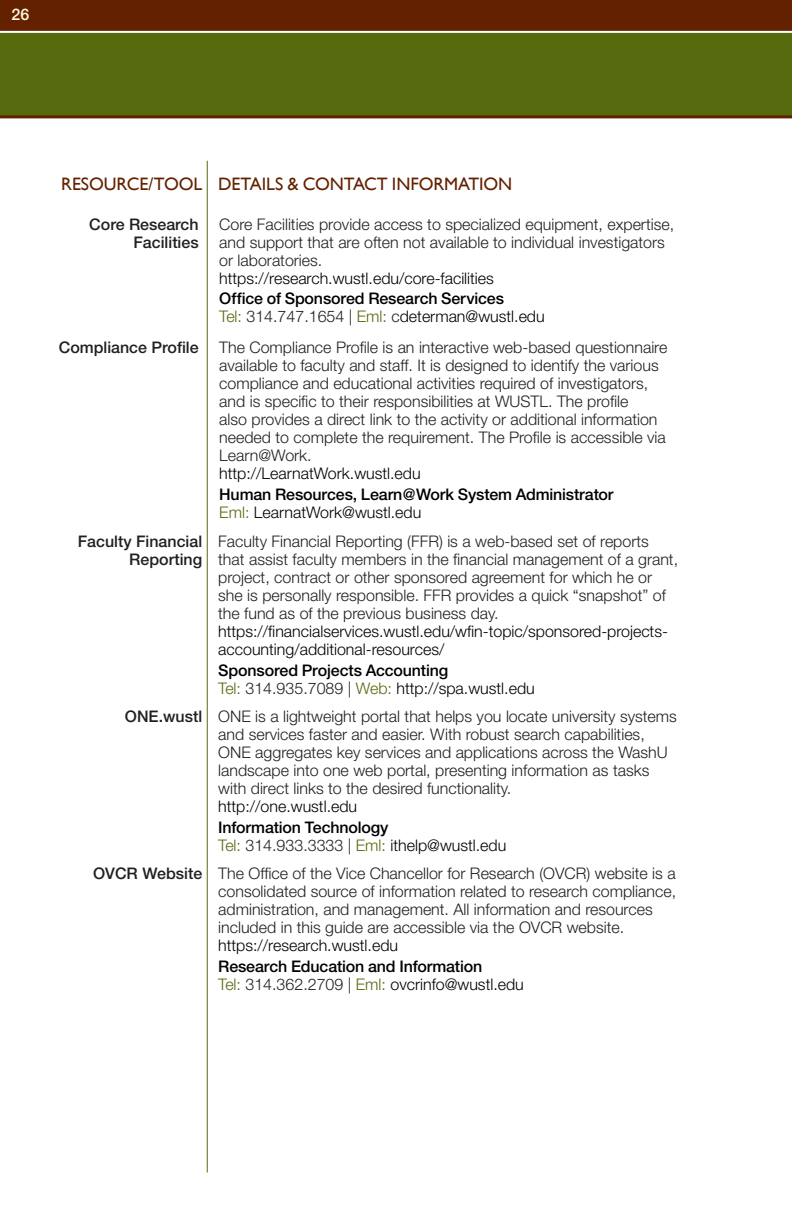
<style>
.page{position:relative;width:792px;height:1224px;background:#fff}
.page>*{position:absolute;margin:0;border:0;box-sizing:border-box;transform-origin:0 0}
.Red_Info_Body_Headli{font:18px "Gill Sans";letter-spacing:-.005em;color:#642100}
.Item_Name__right{font:300 16px/18px "Helvetica Neue";color:#231f20}
.Item_Name__right-2{font:300 16px/18px "Helvetica Neue";color:#000}
.Body_Bold{font:500 16px "Helvetica Neue";letter-spacing:-.01em;color:#000}
.Item_Name__left{font:500 16px/18px "Helvetica Neue";color:#231f20;text-align:right}
.Contact_Bold{font:500 16px "Helvetica Neue";color:#fef8dd}
.s1{color:#556b0e}
.s2{color:#231f20}
</style>
<div class="page">
<div style="left:0;top:0;width:792px;height:72px;background:#642100"></div>
<hr style="left:207px;top:161px;width:1px;height:1011px;background:#556b0e">
<div style="left:0;top:32px;width:792px;height:85px;background:#556b0e"></div>
<hr style="left:0;top:31px;width:792px;height:2px;background:#fff">
<hr style="left:0;top:115px;width:792px;height:3px;background:#642100">
<p class="Contact_Bold" style="left:12px;top:5px;width:19px">26</p>
<p class="Red_Info_Body_Headli" style="left:61px;top:173px;width:142px">RESOURCE/TOOL</p>
<p class="Red_Info_Body_Headli" style="left:218px;top:173px;width:296px">DETAILS &amp; CONTACT INFORMATION</p>
<p class="Item_Name__left" style="left:89px;top:215px;width:111px">Core Research<br>Facilities</p>
<p class="Item_Name__right" style="left:219px;top:215px;width:456px">Core Facilities provide access to specialized equipment, expertise, and support that are often not available to individual investigators or laboratories.</p>
<p class="Item_Name__right-2" style="left:219px;top:269px;width:276px">https://research.wustl.edu/core-facilities</p>
<p class="Body_Bold" style="left:219px;top:289px;width:286px">Office of Sponsored Research Services</p>
<p class="Item_Name__right-2" style="left:219px;top:307px;width:327px"><span class="s1">Tel:</span> <span class="s2">314.747.1654 |</span> <span class="s1">Eml:</span> <span class="s2">c</span>determan@wustl.edu</p>
<p class="Item_Name__left" style="left:59px;top:338px;width:141px">Compliance Profile</p>
<p class="Item_Name__right" style="left:219px;top:338px;width:450px">The Compliance Profile is an interactive web-based questionnaire available to faculty and staff. It is designed to identify the various compliance and educational activities required of investigators, and is specific to their responsibilities at WUSTL. The profile<br>also provides a direct link to the activity or additional information needed to complete the requirement. The Profile is accessible via Learn@Work.</p>
<p class="Item_Name__right-2" style="left:219px;top:464px;width:203px">http://LearnatWork.wustl.edu</p>
<p class="Body_Bold" style="left:219px;top:484px;width:396px">Human Resources, Learn@Work System Administrator</p>
<p class="Item_Name__right-2" style="left:219px;top:502px;width:204px"><span class="s1">Eml:</span> LearnatWork@wustl.edu</p>
<p class="Item_Name__left" style="left:78px;top:532px;width:126px">Faculty Financial<br>Reporting</p>
<p class="Item_Name__right" style="left:218px;top:532px;width:461px">Faculty Financial Reporting (FFR) is a web-based set of reports that assist faculty members in the financial management of a grant, project, contract or other sponsored agreement for which he or she is personally responsible. FFR provides a quick “snapshot” of the fund as of the previous business day.</p>
<p class="Item_Name__right-2" style="left:218px;top:622px;width:451px">https://financialservices.wustl.edu/wfin-topic/sponsored-projects&shy;accounting/additional-resources/</p>
<p class="Body_Bold" style="left:218px;top:660px;width:232px">Sponsored Projects Accounting</p>
<p class="Item_Name__right-2" style="left:218px;top:679px;width:318px"><span class="s1">Tel:</span> <span class="s2">314.935.7089 |</span> <span class="s1">Web:</span> http://spa.wustl.edu</p>
<p class="Item_Name__left" style="left:125px;top:707px;width:79px">ONE.wustl</p>
<p class="Item_Name__right" style="left:218px;top:707px;width:460px">ONE is a lightweight portal that helps you locate university systems and services faster and easier. With robust search capabilities, ONE aggregates key services and applications across the WashU landscape into one web portal, presenting information as tasks with direct links to the desired functionality.</p>
<p class="Item_Name__right-2" style="left:218px;top:797px;width:140px">http://one.wustl.edu</p>
<p class="Body_Bold" style="left:218px;top:817px;width:172px">Information Technology</p>
<p class="Item_Name__right-2" style="left:218px;top:836px;width:290px"><span class="s1">Tel:</span> <span class="s2">314.933.3333 |</span> <span class="s1">Eml:</span> ithelp@wustl.edu</p>
<p class="Item_Name__left" style="left:93px;top:864px;width:111px">OVCR Website</p>
<p class="Item_Name__right" style="left:218px;top:864px;width:459px">The Office of the Vice Chancellor for Research (OVCR) website is a consolidated source of information related to research compliance, administration, and management. All information and resources included in this guide are accessible via the OVCR website.</p>
<p class="Item_Name__right-2" style="left:218px;top:936px;width:181px">https://research.wustl.edu</p>
<p class="Body_Bold" style="left:218px;top:957px;width:266px">Research Education and Information</p>
<p class="Item_Name__right-2" style="left:218px;top:975px;width:307px"><span class="s1">Tel:</span> <span class="s2">314.362.2709 |</span> <span class="s1">Eml:</span> ovcrinfo@wustl.edu</p>
</div>
